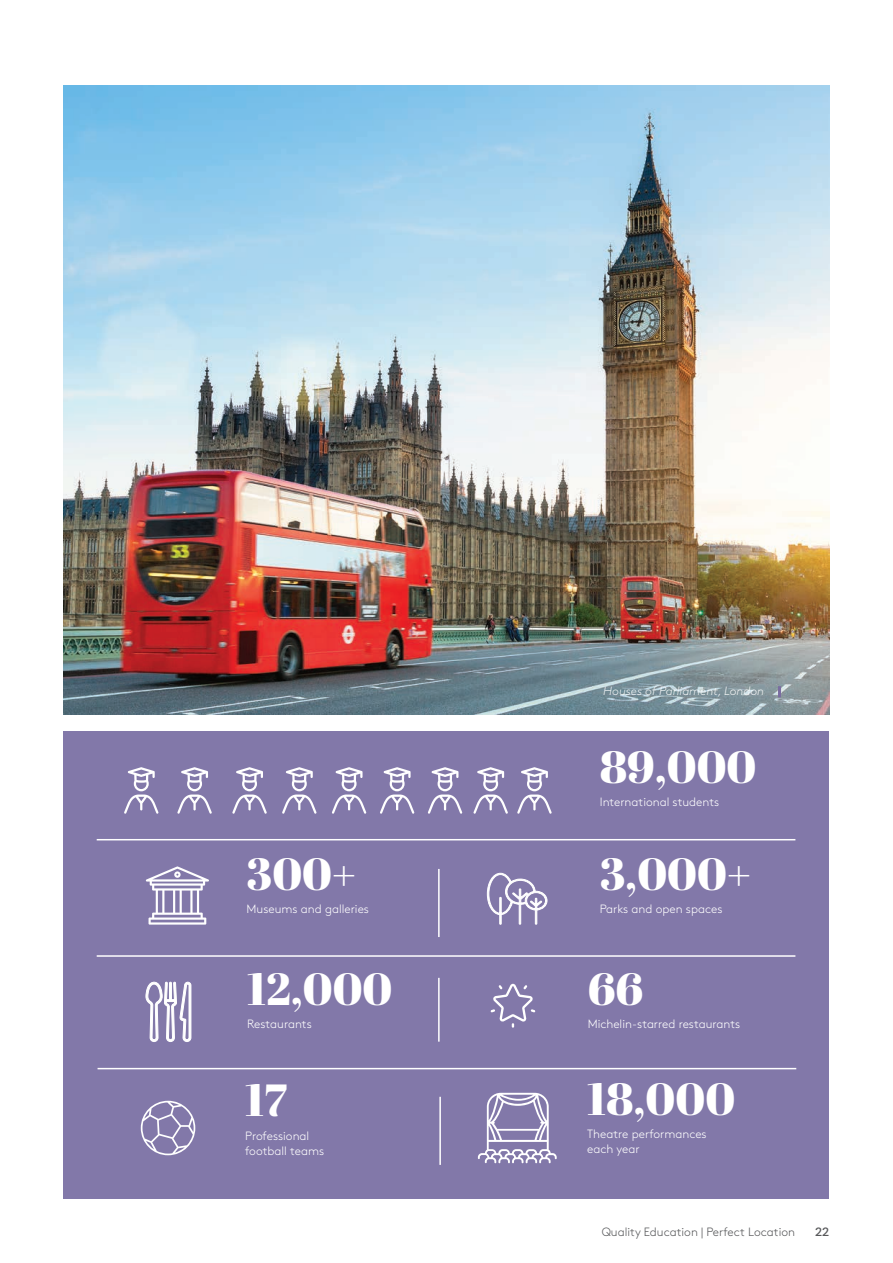
<style>
.page{position:relative;width:893px;height:1263px;background:#fff}
.page>*{position:absolute;margin:0;border:0;box-sizing:border-box;transform-origin:0 0}
.t1{font:45px "Abril Fatface";color:#fff}
.t2{font:300 12px/15px "Brown Std";color:#fff}
.t3{font:300 12px "Brown Std";color:#57585a}
.t4{font:italic 300 12px "Brown Std";color:#fff}
.t5{font:700 12px "Caecilia LT Pro 75";color:#57585a}
</style>
<div class="page">
<img style="left:64px;top:85px;width:765px;height:629px">
<div style="left:64px;top:731px;width:765px;height:468px;background:#8278a9"></div>
<hr style="left:97px;top:839px;width:698px;height:1px;background:#fff">
<hr style="left:98px;top:1068px;width:698px;height:1px;background:#fff">
<hr style="left:97px;top:955px;width:698px;height:2px;background:#fff">
<hr style="left:438px;top:869px;width:2px;height:68px;background:#fff">
<hr style="left:439px;top:1097px;width:2px;height:68px;background:#fff">
<hr style="left:438px;top:978px;width:2px;height:64px;background:#fff">
<svg style="left:177px;top:767px;width:35px;height:47px"></svg>
<svg style="left:124px;top:767px;width:35px;height:47px"></svg>
<svg style="left:232px;top:767px;width:35px;height:47px"></svg>
<svg style="left:282px;top:767px;width:35px;height:47px"></svg>
<svg style="left:332px;top:767px;width:34px;height:47px"></svg>
<svg style="left:380px;top:767px;width:34px;height:47px"></svg>
<svg style="left:428px;top:767px;width:34px;height:47px"></svg>
<svg style="left:473px;top:767px;width:35px;height:47px"></svg>
<svg style="left:517px;top:767px;width:35px;height:47px"></svg>
<svg style="left:146px;top:866px;width:63px;height:58px"></svg>
<svg style="left:146px;top:981px;width:45px;height:61px"></svg>
<svg style="left:490px;top:984px;width:45px;height:44px"></svg>
<svg style="left:478px;top:1093px;width:79px;height:70px"></svg>
<svg style="left:141px;top:1101px;width:54px;height:54px"></svg>
<svg style="left:487px;top:872px;width:61px;height:53px"></svg>
<svg style="left:778px;top:686px;width:3px;height:11px"></svg>
<h1 class="t1" style="left:247px;top:842px;width:111px">300+</h1>
<p class="t2" style="left:247px;top:901px;width:124px">Museums and galleries</p>
<h1 class="t1" style="left:247px;top:957px;width:147px">12,000</h1>
<p class="t2" style="left:247px;top:1017px;width:66px">Restaurants</p>
<h1 class="t1" style="left:245px;top:1069px;width:44px">17</h1>
<p class="t2" style="left:245px;top:1128px;width:81px">Professional football teams</p>
<p class="t4" style="left:603px;top:684px;width:162px">Houses of Parliament, London</p>
<h1 class="t1" style="left:600px;top:735px;width:158px">89,000</h1>
<p class="t2" style="left:600px;top:794px;width:121px">International students</p>
<h1 class="t1" style="left:600px;top:842px;width:153px">3,000+</h1>
<p class="t2" style="left:600px;top:901px;width:124px">Parks and open spaces</p>
<h1 class="t1" style="left:588px;top:957px;width:57px">66</h1>
<p class="t2" style="left:588px;top:1017px;width:154px">Michelin-starred restaurants</p>
<h1 class="t1" style="left:587px;top:1067px;width:150px">18,000</h1>
<p class="t2" style="left:587px;top:1127px;width:121px">Theatre performances each year</p>
<p class="t3" style="left:602px;top:1225px;width:195px">Quality Education | Perfect Location</p>
<p class="t5" style="left:815px;top:1224px;width:16px">22</p>
</div>
